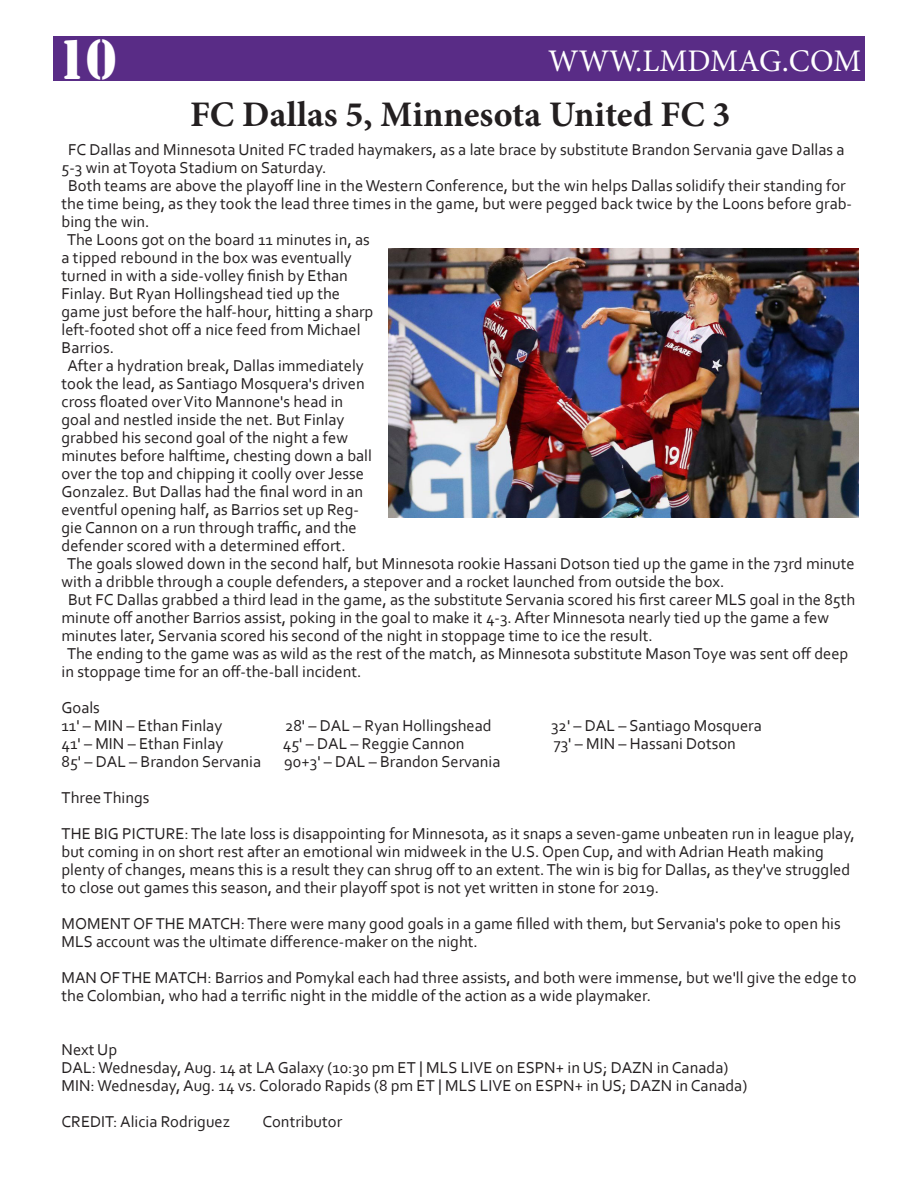
<style>
.page{position:relative;width:918px;height:1188px;background:#fff}
.page>*{position:absolute;margin:0;border:0;box-sizing:border-box;transform-origin:0 0}
.t1{font:52.35px "Stencil Std";color:#fff;scale:.88 1}
.t2{font:700 36px "Minion Pro";color:#231f20}
.t3{font:31.5px "Minion Pro";color:#fff}
.t4{font:16.5px/18px "Corbel";color:#231f20}
</style>
<div class="page">
<div style="left:53px;top:37px;width:812px;height:44px;background:#592c86"></div>
<img style="left:389px;top:248px;width:470px;height:270px">
<h1 class="t1" style="left:58px;top:26px;width:67px">10</h1>
<h3 class="t3" style="left:548px;top:40px;width:315px">WWW.LMDMAG.COM</h3>
<h2 class="t2" style="left:190px;top:89px;width:542px">FC Dallas 5, Minnesota United FC 3</h2>
<p class="t4" style="left:68px;top:140px;width:778px">FC Dallas and Minnesota United FC traded haymakers, as a late brace by substitute Brandon Servania gave Dallas a</p>
<p class="t4" style="left:62px;top:158px;width:266px">5-3 win at Toyota Stadium on Saturday.</p>
<p class="t4" style="left:68px;top:176px;width:779px">Both teams are above the playoff line in the Western Conference, but the win helps Dallas solidify their standing for</p>
<p class="t4" style="left:62px;top:194px;width:792px">the time being, as they took the lead three times in the game, but were pegged back twice by the Loons before grab-</p>
<p class="t4" style="left:62px;top:212px;width:90px">bing the win.</p>
<p class="t4" style="left:67px;top:230px;width:304px">The Loons got on the board 11 minutes in, as</p>
<p class="t4" style="left:62px;top:248px;width:292px">a tipped rebound in the box was eventually</p>
<p class="t4" style="left:62px;top:266px;width:288px">turned in with a side-volley finish by Ethan</p>
<p class="t4" style="left:62px;top:285px;width:280px">Finlay. But Ryan Hollingshead tied up the</p>
<p class="t4" style="left:62px;top:303px;width:313px">game just before the half-hour, hitting a sharp</p>
<p class="t4" style="left:62px;top:321px;width:300px">left-footed shot off a nice feed from Michael</p>
<p class="t4" style="left:62px;top:339px;width:54px">Barrios.</p>
<p class="t4" style="left:67px;top:357px;width:298px">After a hydration break, Dallas immediately</p>
<p class="t4" style="left:62px;top:375px;width:305px">took the lead, as Santiago Mosquera's driven</p>
<p class="t4" style="left:62px;top:393px;width:283px">cross floated over Vito Mannone's head in</p>
<p class="t4" style="left:62px;top:411px;width:284px">goal and nestled inside the net. But Finlay</p>
<p class="t4" style="left:62px;top:429px;width:288px">grabbed his second goal of the night a few</p>
<p class="t4" style="left:62px;top:447px;width:312px">minutes before halftime, chesting down a ball</p>
<p class="t4" style="left:62px;top:465px;width:304px">over the top and chipping it coolly over Jesse</p>
<p class="t4" style="left:62px;top:483px;width:303px">Gonzalez. But Dallas had the final word in an</p>
<p class="t4" style="left:62px;top:501px;width:299px">eventful opening half, as Barrios set up Reg-</p>
<p class="t4" style="left:62px;top:519px;width:297px">gie Cannon on a run through traffic, and the</p>
<p class="t4" style="left:62px;top:537px;width:286px">defender scored with a determined effort.</p>
<p class="t4" style="left:67px;top:555px;width:789px">The goals slowed down in the second half, but Minnesota rookie Hassani Dotson tied up the game in the 73rd minute</p>
<p class="t4" style="left:62px;top:573px;width:664px">with a dribble through a couple defenders, a stepover and a rocket launched from outside the box.</p>
<p class="t4" style="left:68px;top:591px;width:789px">But FC Dallas grabbed a third lead in the game, as the substitute Servania scored his first career MLS goal in the 85th</p>
<p class="t4" style="left:62px;top:609px;width:769px">minute off another Barrios assist, poking in the goal to make it 4-3. After Minnesota nearly tied up the game a few</p>
<p class="t4" style="left:62px;top:627px;width:593px">minutes later, Servania scored his second of the night in stoppage time to ice the result.</p>
<p class="t4" style="left:67px;top:645px;width:783px">The ending to the game was as wild as the rest of the match, as Minnesota substitute Mason Toye was sent off deep</p>
<p class="t4" style="left:62px;top:663px;width:302px">in stoppage time for an off-the-ball incident.</p>
<p class="t4" style="left:62px;top:699px;width:162px">Goals<br>11' – MIN – Ethan Finlay</p>
<p class="t4" style="left:285px;top:717px;width:208px">28' – DAL – Ryan Hollingshead</p>
<p class="t4" style="left:551px;top:717px;width:212px">32' – DAL – Santiago Mosquera</p>
<p class="t4" style="left:62px;top:735px;width:163px">41' – MIN – Ethan Finlay</p>
<p class="t4" style="left:283px;top:735px;width:183px">45' – DAL – Reggie Cannon</p>
<p class="t4" style="left:554px;top:735px;width:184px">73' – MIN – Hassani Dotson</p>
<p class="t4" style="left:62px;top:753px;width:201px">85' – DAL – Brandon Servania</p>
<p class="t4" style="left:284px;top:753px;width:218px">90+3' – DAL – Brandon Servania</p>
<p class="t4" style="left:62px;top:780px;width:795px;line-height:36px">Three Things<br>THE BIG PICTURE: The late loss is disappointing for Minnesota, as it snaps a seven-game unbeaten run in league play,</p>
<p class="t4" style="left:62px;top:843px;width:790px">but coming in on short rest after an emotional win midweek in the U.S. Open Cup, and with Adrian Heath making plenty of changes, means this is a result they can shrug off to an extent. The win is big for Dallas, as they've struggled to close out games this season, and their playoff spot is not yet written in stone for 2019.</p>
<p class="t4" style="left:62px;top:915px;width:781px">MOMENT OF THE MATCH: There were many good goals in a game filled with them, but Servania's poke to open his<br>MLS account was the ultimate difference-maker on the night.</p>
<p class="t4" style="left:62px;top:969px;width:796px">MAN OF THE MATCH: Barrios and Pomykal each had three assists, and both were immense, but we'll give the edge to the Colombian, who had a terrific night in the middle of the action as a wide playmaker.</p>
<p class="t4" style="left:62px;top:1041px;width:687px">Next Up<br>DAL: Wednesday, Aug. 14 at LA Galaxy (10:30 pm ET | MLS LIVE on ESPN+ in US; DAZN in Canada)<br>MIN: Wednesday, Aug. 14 vs. Colorado Rapids (8 pm ET | MLS LIVE on ESPN+ in US; DAZN in Canada)</p>
<p class="t4" style="left:62px;top:1113px;width:170px">CREDIT: Alicia Rodriguez</p>
<p class="t4" style="left:262px;top:1113px;width:81px">Contributor</p>
</div>
